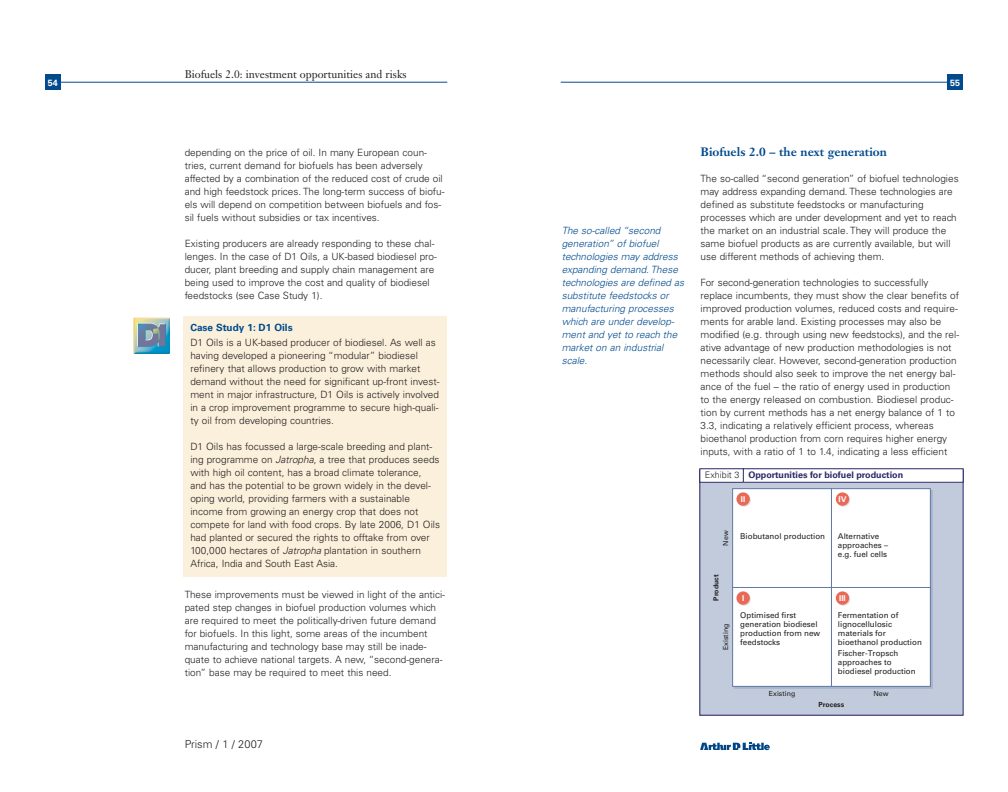
<style>
.page{position:relative;width:1008px;height:792px;background:#fff}
.page>*{position:absolute;margin:0;border:0;box-sizing:border-box;transform-origin:0 0}
.t1{font:700 12px "Janson Text";color:#004a8d}
.t2{font:11px "Janson Text";color:#231f20}
.t3{font:300 11px "Univers";color:#231f20}
.t4{font:300 10px/13px "Univers";color:#231f20}
.t5{font:italic 300 10px/13px "Univers";color:#004a8d}
.t6{font:700 10px "Univers";color:#004a8d}
.t7{font:700 9px "Univers";color:#292767}
.t8{font:700 9px "Univers";color:#fff}
.t9{font:8px/9px "Univers";color:#231f20}
.t10{font:700 8px "Univers";color:#fff}
.t11{font:7px "Univers";color:#231f20}
.t12{font:700 7px "Univers";color:#231f20}
.s1{font-style:italic}
.s2{font-weight:300;color:#231f20}
</style>
<div class="page">
<div style="left:184px;top:316px;width:263px;height:261px;background:#fbf0db"></div>
<div style="left:45px;top:75px;width:15px;height:15px;background:#004a8d"></div>
<hr style="left:60px;top:82px;width:387px;height:1px;background:#004a8d">
<img style="left:134px;top:318px;width:36px;height:36px">
<hr style="left:561px;top:82px;width:386px;height:1px;background:#004a8d">
<svg style="left:700px;top:743px;width:70px;height:7px"></svg>
<div style="left:947px;top:75px;width:16px;height:15px;background:#004a8d"></div>
<div style="left:700px;top:470px;width:263px;height:245px;background:#c1cbdb"></div>
<div style="left:743px;top:469px;width:220px;height:13px;background:#fff"></div>
<div style="left:743px;top:468px;width:220px;height:15px;border:1px solid #292767"></div>
<div style="left:700px;top:469px;width:43px;height:13px;background:#fff"></div>
<div style="left:700px;top:468px;width:44px;height:15px;border:1px solid #292767"></div>
<div style="left:833px;top:589px;width:100px;height:100px;border:1px solid #a7b5cc"></div>
<div style="left:733px;top:489px;width:98px;height:99px;background:#fff"></div>
<div style="left:732px;top:488px;width:100px;height:100px;border:1px solid #647aa3"></div>
<div style="left:831px;top:489px;width:99px;height:99px;background:#fff"></div>
<div style="left:831px;top:488px;width:100px;height:100px;border:1px solid #647aa3"></div>
<div style="left:733px;top:587px;width:98px;height:99px;background:#fff"></div>
<div style="left:732px;top:587px;width:100px;height:100px;border:1px solid #647aa3"></div>
<div style="left:831px;top:587px;width:99px;height:99px;background:#fff"></div>
<div style="left:831px;top:587px;width:100px;height:100px;border:1px solid #647aa3"></div>
<svg style="left:837px;top:493px;width:13px;height:14px"></svg>
<svg style="left:737px;top:493px;width:14px;height:14px"></svg>
<svg style="left:837px;top:592px;width:13px;height:14px"></svg>
<svg style="left:737px;top:592px;width:14px;height:14px"></svg>
<div style="left:836px;top:492px;width:13px;height:14px;background:#e86956;border-radius:50%"></div>
<div style="left:736px;top:492px;width:14px;height:14px;background:#e86956;border-radius:50%"></div>
<div style="left:836px;top:591px;width:13px;height:14px;background:#e86956;border-radius:50%"></div>
<div style="left:736px;top:591px;width:14px;height:14px;background:#e86956;border-radius:50%"></div>
<p class="t8" style="left:48px;top:79px;width:12px">54</p>
<p class="t2" style="left:185px;top:70px;width:223px">Biofuels 2.0: investment opportunities and risks</p>
<p class="t4" style="left:185px;top:147px;width:261px">depending on the price of oil. In many European coun&shy;tries, current demand for biofuels has been adversely affected by a combination of the reduced cost of crude oil and high feedstock prices. The long-term success of biofu&shy;els will depend on competition between biofuels and fos&shy;sil fuels without subsidies or tax incentives.</p>
<p class="t4" style="left:185px;top:238px;width:254px">Existing producers are already responding to these chal&shy;lenges. In the case of D1 Oils, a UK-based biodiesel pro&shy;ducer, plant breeding and supply chain management are being used to improve the cost and quality of biodiesel feedstocks (see Case Study 1).</p>
<p class="t6" style="left:190px;top:323px;width:104px">Case Study 1: D1 Oils</p>
<p class="t4" style="left:190px;top:337px;width:251px">D1 Oils is a UK-based producer of biodiesel. As well as having developed a pioneering “modular” biodiesel refinery that allows production to grow with market demand without the need for significant up-front invest&shy;ment in major infrastructure, D1 Oils is actively involved in a crop improvement programme to secure high-quali&shy;ty oil from developing countries.</p>
<p class="t4" style="left:190px;top:441px;width:251px">D1 Oils has focussed a large-scale breeding and plant&shy;ing programme on <span class="s1">Jatropha</span>, a tree that produces seeds with high oil content, has a broad climate tolerance,<br>and has the potential to be grown widely in the devel&shy;oping world, providing farmers with a sustainable income from growing an energy crop that does not compete for land with food crops. By late 2006, D1 Oils had planted or secured the rights to offtake from over 100,000 hectares of <span class="s1">Jatropha</span> plantation in southern Africa, India and South East Asia.</p>
<p class="t4" style="left:185px;top:589px;width:262px">These improvements must be viewed in light of the antici&shy;pated step changes in biofuel production volumes which are required to meet the politically-driven future demand for biofuels. In this light, some areas of the incumbent manufacturing and technology base may still be inade&shy;quate to achieve national targets. A new, “second-genera&shy;tion” base may be required to meet this need.</p>
<p class="t3" style="left:185px;top:741px;width:80px">Prism / 1 / 2007</p>
<p class="t8" style="left:950px;top:79px;width:12px">55</p>
<p class="t5" style="left:562px;top:225px;width:126px">The so-called “second generation” of biofuel technologies may address expanding demand.These technologies are defined as substitute feedstocks or manufacturing processes which are under develop&shy;ment and yet to reach the market on an industrial scale.</p>
<p class="t1" style="left:701px;top:147px;width:188px">Biofuels 2.0 – the next generation</p>
<p class="t4" style="left:701px;top:173px;width:260px">The so-called “second generation” of biofuel technologies may address expanding demand. These technologies are defined as substitute feedstocks or manufacturing processes which are under development and yet to reach the market on an industrial scale. They will produce the same biofuel products as are currently available, but will use different methods of achieving them.</p>
<p class="t4" style="left:701px;top:277px;width:260px">For second-generation technologies to successfully replace incumbents, they must show the clear benefits of improved production volumes, reduced costs and require&shy;ments for arable land. Existing processes may also be modified (e.g. through using new feedstocks), and the rel&shy;ative advantage of new production methodologies is not necessarily clear. However, second-generation production methods should also seek to improve the net energy bal&shy;ance of the fuel – the ratio of energy used in production to the energy released on combustion. Biodiesel produc&shy;tion by current methods has a net energy balance of 1 to 3.3, indicating a relatively efficient process, whereas bioethanol production from corn requires higher energy inputs, with a ratio of 1 to 1.4, indicating a less efficient</p>
<p class="t7" style="left:705px;top:472px;width:200px"><span class="s2">Exhibit 3</span> Opportunities for biofuel production</p>
<p class="t10" style="left:741px;top:497px;width:6px">II</p>
<p class="t10" style="left:838px;top:497px;width:9px">IV</p>
<p class="t11" style="left:723px;top:546px;width:17px;rotate:-90deg">New</p>
<p class="t12" style="left:713px;top:601px;width:28px;rotate:-90deg">Product</p>
<p class="t11" style="left:723px;top:650px;width:28px;rotate:-90deg">Existing</p>
<p class="t9" style="left:740px;top:532px;width:86px">Biobutanol production</p>
<p class="t9" style="left:838px;top:532px;width:52px">Alternative approaches – e.g. fuel cells</p>
<p class="t10" style="left:742px;top:596px;width:4px">I</p>
<p class="t10" style="left:839px;top:596px;width:8px">III</p>
<p class="t9" style="left:740px;top:611px;width:81px">Optimised first generation biodiesel production from new feedstocks</p>
<p class="t9" style="left:838px;top:611px;width:85px">Fermentation of lignocellulosic materials for bioethanol production</p>
<p class="t9" style="left:838px;top:649px;width:79px">Fischer-Tropsch approaches to biodiesel production</p>
<p class="t12" style="left:819px;top:702px;width:27px">Process</p>
<p class="t11" style="left:769px;top:691px;width:28px">Existing</p>
<p class="t11" style="left:873px;top:691px;width:17px">New</p>
</div>
